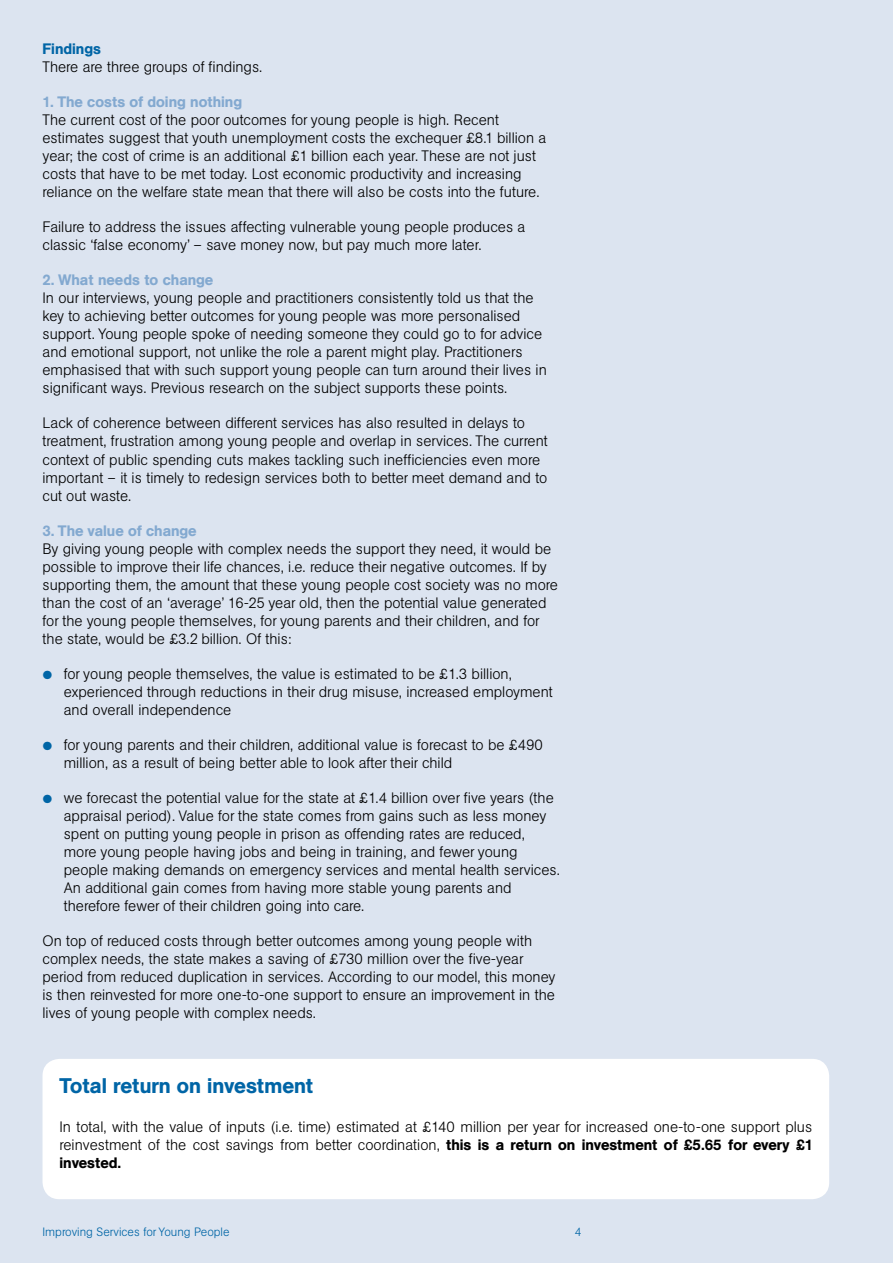
<style>
.page{position:relative;width:893px;height:1263px;background:#dce4f0}
.page>*{position:absolute;margin:0;border:0;box-sizing:border-box;transform-origin:0 0}
.Box_header{font:500 21px "AG Book BQ";color:#0065a6}
.Body_bullet{font:300 15px/18px "AG Book BQ";color:#000}
.Box_text{font:300 15px/18px "AG Book BQ";color:#000;text-align:justify}
.Cross_head_2{font:500 15px "AG Book BQ";color:#83a9d0}
.Cross_head_1{font:500 15px "AG Book BQ";color:#0065a6}
.t1{font:300 12px "AG Book BQ";color:#0065a6}
.s1{font-family:"European Pi Three";font-weight:400;font-size:12px;color:#0065a6}
.s2{font-weight:500}
</style>
<div class="page">
<div style="left:43px;top:1059px;width:786px;height:140px;background:#fff;border-radius:17px"></div>
<p class="Cross_head_1" style="left:43px;top:40px;width:60px">Findings</p>
<p class="Body_bullet" style="left:43px;top:58px;width:221px">There are three groups of findings.</p>
<p class="Cross_head_2" style="left:43px;top:93px;width:201px">1. The costs of doing nothing</p>
<p class="Body_bullet" style="left:43px;top:111px;width:505px">The current cost of the poor outcomes for young people is high. Recent estimates suggest that youth unemployment costs the exchequer £8.1 billion a year; the cost of crime is an additional £1 billion each year. These are not just costs that have to be met today. Lost economic productivity and increasing reliance on the welfare state mean that there will also be costs into the future.</p>
<p class="Body_bullet" style="left:43px;top:218px;width:484px">Failure to address the issues affecting vulnerable young people produces a classic ‘false economy’ – save money now, but pay much more later.</p>
<p class="Cross_head_2" style="left:43px;top:271px;width:172px">2. What needs to change</p>
<p class="Body_bullet" style="left:43px;top:289px;width:506px">In our interviews, young people and practitioners consistently told us that the key to achieving better outcomes for young people was more personalised support. Young people spoke of needing someone they could go to for advice and emotional support, not unlike the role a parent might play. Practitioners emphasised that with such support young people can turn around their lives in significant ways. Previous research on the subject supports these points.</p>
<p class="Body_bullet" style="left:43px;top:414px;width:507px">Lack of coherence between different services has also resulted in delays to treatment, frustration among young people and overlap in services. The current context of public spending cuts makes tackling such inefficiencies even more important – it is timely to redesign services both to better meet demand and to cut out waste.</p>
<p class="Cross_head_2" style="left:43px;top:521px;width:156px">3. The value of change</p>
<p class="Body_bullet" style="left:43px;top:539px;width:517px">By giving young people with complex needs the support they need, it would be possible to improve their life chances, i.e. reduce their negative outcomes. If by supporting them, the amount that these young people cost society was no more than the cost of an ‘average’ 16-25 year old, then the potential value generated for the young people themselves, for young parents and their children, and for the state, would be £3.2 billion. Of this:</p>
<p class="Body_bullet" style="left:64px;top:664px;width:491px;text-indent:-21px"><span class="s1">P</span> for young people themselves, the value is estimated to be £1.3 billion, experienced through reductions in their drug misuse, increased employment and overall independence</p>
<p class="Body_bullet" style="left:64px;top:735px;width:481px;text-indent:-21px"><span class="s1">P</span> for young parents and their children, additional value is forecast to be £490 million, as a result of being better able to look after their child</p>
<p class="Body_bullet" style="left:64px;top:788px;width:497px;text-indent:-21px"><span class="s1">P</span> we forecast the potential value for the state at £1.4 billion over five years (the appraisal period). Value for the state comes from gains such as less money spent on putting young people in prison as offending rates are reduced, more young people having jobs and being in training, and fewer young people making demands on emergency services and mental health services.<br>An additional gain comes from having more stable young parents and therefore fewer of their children going into care.</p>
<p class="Body_bullet" style="left:43px;top:931px;width:514px">On top of reduced costs through better outcomes among young people with complex needs, the state makes a saving of £730 million over the five-year period from reduced duplication in services. According to our model, this money is then reinvested for more one-to-one support to ensure an improvement in the lives of young people with complex needs.</p>
<p class="Box_header" style="left:60px;top:1072px;width:255px">Total return on investment</p>
<p class="Box_text" style="left:60px;top:1118px;width:755px">In total, with the value of inputs (i.e. time) estimated at £140 million per year for increased one-to-one support plus reinvestment of the cost savings from better coordination, <span class="s2">this is a return on investment of £5.65 for every £1 invested.</span></p>
<p class="t1" style="left:43px;top:1224px;width:189px">Improving Services for Young People</p>
<p class="t1" style="left:575px;top:1224px;width:8px">4</p>
</div>
